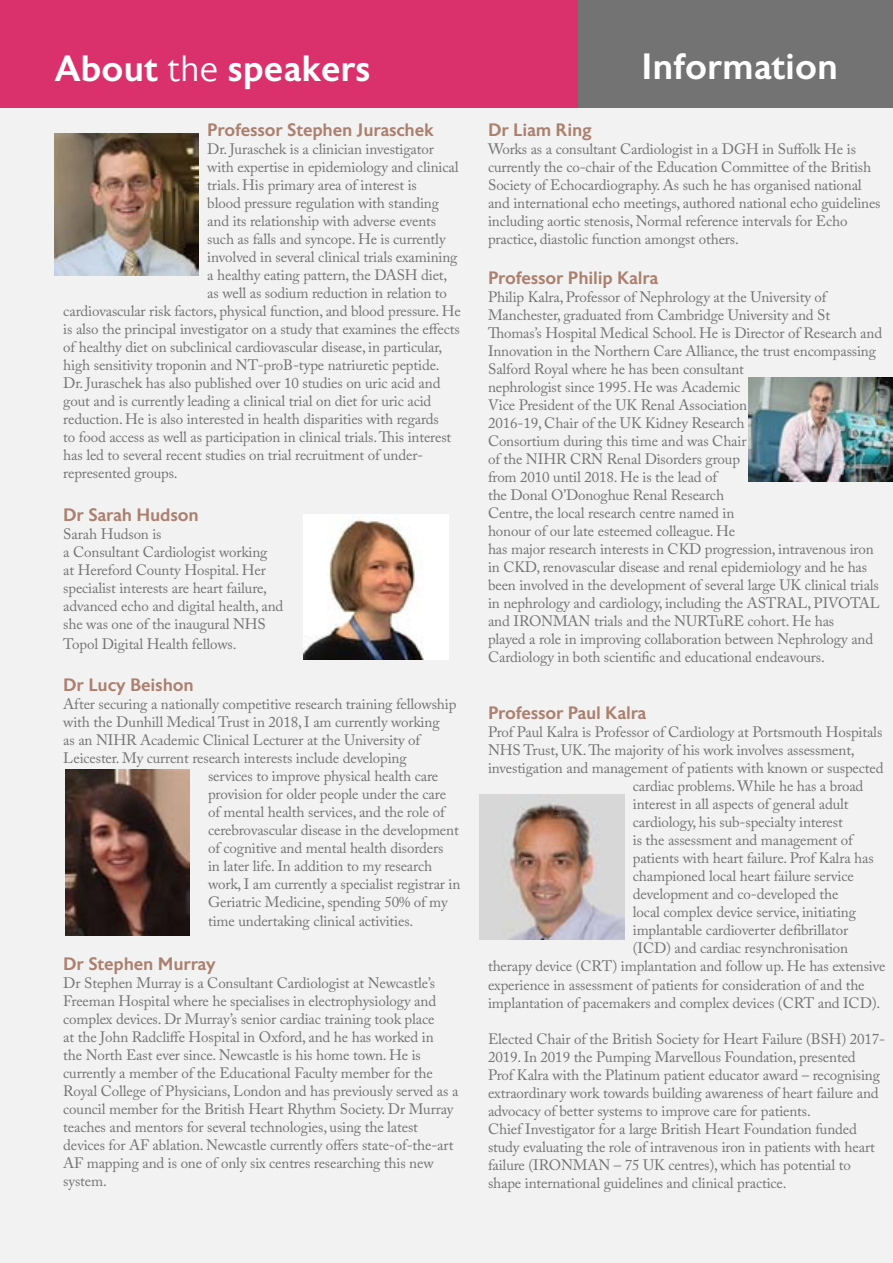
<style>
.page{position:relative;width:893px;height:1263px;background:#fff}
.page>*{position:absolute;margin:0;border:0;box-sizing:border-box;transform-origin:0 0}
.t1{font:500 36.6px "Astoria Sans";color:#fff}
.t2{font:500 18px "Astoria Sans";letter-spacing:-.01em;color:#ab806e}
.t3{font:15px/18px "Adobe Caslon Pro";letter-spacing:-.01em;color:#747373}
.s1{font-weight:300}
</style>
<div class="page">
<div style="left:0;top:107px;width:893px;height:1156px;background:#f3f2f2"></div>
<div style="left:0;top:0;width:785px;height:107px;background:#da306c"></div>
<div style="left:579px;top:0;width:314px;height:107px;background:#747373"></div>
<img style="left:54px;top:134px;width:145px;height:141px">
<img style="left:304px;top:515px;width:145px;height:145px">
<img style="left:65px;top:770px;width:124px;height:165px">
<img style="left:748px;top:377px;width:145px;height:104px">
<img style="left:479px;top:794px;width:145px;height:145px">
<h1 class="t1" style="left:55px;top:48px;width:317px">About <span class="s1">the</span> speakers</h1>
<h1 class="t1" style="left:641px;top:46px;width:198px">Information</h1>
<p class="t2" style="left:207px;top:120px;width:228px">Professor Stephen Juraschek</p>
<p class="t3" style="left:207px;top:140px;width:228px">Dr. Juraschek is a clinician investigator</p>
<p class="t3" style="left:207px;top:158px;width:253px">with expertise in epidemiology and clinical</p>
<p class="t3" style="left:207px;top:176px;width:211px">trials. His primary area of interest is</p>
<p class="t3" style="left:207px;top:194px;width:233px">blood pressure regulation with standing</p>
<p class="t3" style="left:207px;top:212px;width:230px">and its relationship with adverse events</p>
<p class="t3" style="left:207px;top:230px;width:240px">such as falls and syncope. He is currently</p>
<p class="t3" style="left:207px;top:248px;width:252px">involved in several clinical trials examining</p>
<p class="t3" style="left:207px;top:266px;width:242px">a healthy eating pattern, the DASH diet,</p>
<p class="t3" style="left:207px;top:284px;width:241px">as well as sodium reduction in relation to</p>
<p class="t3" style="left:63px;top:302px;width:399px">cardiovascular risk factors, physical function, and blood pressure. He</p>
<p class="t3" style="left:63px;top:320px;width:398px">is also the principal investigator on a study that examines the effects</p>
<p class="t3" style="left:63px;top:338px;width:381px">of healthy diet on subclinical cardiovascular disease, in particular,</p>
<p class="t3" style="left:63px;top:356px;width:378px">high sensitivity troponin and NT-proB-type natriuretic peptide.</p>
<p class="t3" style="left:63px;top:374px;width:379px">Dr. Juraschek has also published over 10 studies on uric acid and</p>
<p class="t3" style="left:63px;top:392px;width:370px">gout and is currently leading a clinical trial on diet for uric acid</p>
<p class="t3" style="left:63px;top:410px;width:377px">reduction. He is also interested in health disparities with regards</p>
<p class="t3" style="left:63px;top:428px;width:390px">to food access as well as participation in clinical trials. This interest</p>
<p class="t3" style="left:63px;top:446px;width:362px">has led to several recent studies on trial recruitment of under-</p>
<p class="t3" style="left:63px;top:464px;width:116px">represented groups.</p>
<p class="t2" style="left:63px;top:505px;width:137px">Dr Sarah Hudson</p>
<p class="t3" style="left:63px;top:525px;width:222px">Sarah Hudson is<br>a Consultant Cardiologist working<br>at Hereford County Hospital. Her specialist interests are heart failure, advanced echo and digital health, and she was one of the inaugural NHS</p>
<p class="t3" style="left:63px;top:635px;width:175px">Topol Digital Health fellows.</p>
<p class="t2" style="left:63px;top:674px;width:132px">Dr Lucy Beishon</p>
<p class="t3" style="left:63px;top:694px;width:395px">After securing a nationally competitive research training fellowship</p>
<p class="t3" style="left:63px;top:712px;width:378px">with the Dunhill Medical Trust in 2018, I am currently working</p>
<p class="t3" style="left:63px;top:730px;width:358px">as an NIHR Academic Clinical Lecturer at the University of</p>
<p class="t3" style="left:63px;top:748px;width:345px">Leicester. My current research interests include developing</p>
<p class="t3" style="left:208px;top:766px;width:232px">services to improve physical health care</p>
<p class="t3" style="left:208px;top:784px;width:239px">provision for older people under the care</p>
<p class="t3" style="left:208px;top:802px;width:238px">of mental health services, and the role of</p>
<p class="t3" style="left:208px;top:820px;width:252px">cerebrovascular disease in the development</p>
<p class="t3" style="left:208px;top:838px;width:237px">of cognitive and mental health disorders</p>
<p class="t3" style="left:208px;top:856px;width:226px">in later life. In addition to my research</p>
<p class="t3" style="left:208px;top:874px;width:254px">work, I am currently a specialist registrar in</p>
<p class="t3" style="left:208px;top:892px;width:241px">Geriatric Medicine, spending 50% of my</p>
<p class="t3" style="left:208px;top:912px;width:207px">time undertaking clinical activities.</p>
<p class="t2" style="left:63px;top:953px;width:154px">Dr Stephen Murray</p>
<p class="t3" style="left:63px;top:973px;width:397px">Dr Stephen Murray is a Consultant Cardiologist at Newcastle’s Freeman Hospital where he specialises in electrophysiology and complex devices. Dr Murray’s senior cardiac training took place<br>at the John Radcliffe Hospital in Oxford, and he has worked in<br>the North East ever since. Newcastle is his home town. He is currently a member of the Educational Faculty member for the Royal College of Physicians, London and has previously served as a council member for the British Heart Rhythm Society. Dr Murray teaches and mentors for several technologies, using the latest devices for AF ablation. Newcastle currently offers state-of-the-art AF mapping and is one of only six centres researching this new system.</p>
<p class="t2" style="left:488px;top:120px;width:106px">Dr Liam Ring</p>
<p class="t3" style="left:488px;top:140px;width:394px">Works as a consultant Cardiologist in a DGH in Suffolk He is currently the co-chair of the Education Committee of the British Society of Echocardiography. As such he has organised national and international echo meetings, authored national echo guidelines including aortic stenosis, Normal reference intervals for Echo practice, diastolic function amongst others.</p>
<p class="t2" style="left:488px;top:268px;width:172px">Professor Philip Kalra</p>
<p class="t3" style="left:488px;top:288px;width:396px">Philip Kalra, Professor of Nephrology at the University of Manchester, graduated from Cambridge University and St Thomas’s Hospital Medical School. He is Director of Research and Innovation in the Northern Care Alliance, the trust encompassing Salford Royal where he has been consultant<br>nephrologist since 1995. He was Academic<br>Vice President of the UK Renal Association<br>2016-19, Chair of the UK Kidney Research<br>Consortium during this time and was Chair<br>of the NIHR CRN Renal Disorders group<br>from 2010 until 2018. He is the lead of<br>the Donal O’Donoghue Renal Research<br>Centre, the local research centre named in<br>honour of our late esteemed colleague. He<br>has major research interests in CKD progression, intravenous iron in CKD, renovascular disease and renal epidemiology and he has been involved in the development of several large UK clinical trials in nephrology and cardiology, including the ASTRAL, PIVOTAL and IRONMAN trials and the NURTuRE cohort. He has<br>played a role in improving collaboration between Nephrology and Cardiology in both scientific and educational endeavours.</p>
<p class="t2" style="left:488px;top:703px;width:160px">Professor Paul Kalra</p>
<p class="t3" style="left:488px;top:723px;width:396px">Prof Paul Kalra is Professor of Cardiology at Portsmouth Hospitals</p>
<p class="t3" style="left:488px;top:741px;width:368px">NHS Trust, UK. The majority of his work involves assessment,</p>
<p class="t3" style="left:488px;top:759px;width:397px">investigation and management of patients with known or suspected</p>
<p class="t3" style="left:633px;top:777px;width:232px">cardiac problems. While he has a broad</p>
<p class="t3" style="left:633px;top:795px;width:217px">interest in all aspects of general adult</p>
<p class="t3" style="left:633px;top:813px;width:211px">cardiology, his sub-specialty interest</p>
<p class="t3" style="left:633px;top:831px;width:221px">is the assessment and management of</p>
<p class="t3" style="left:633px;top:849px;width:242px">patients with heart failure. Prof Kalra has</p>
<p class="t3" style="left:633px;top:867px;width:222px">championed local heart failure service</p>
<p class="t3" style="left:633px;top:885px;width:207px">development and co-developed the</p>
<p class="t3" style="left:633px;top:903px;width:225px">local complex device service, initiating</p>
<p class="t3" style="left:633px;top:921px;width:217px">implantable cardioverter defibrillator</p>
<p class="t3" style="left:633px;top:939px;width:217px">(ICD) and cardiac resynchronisation</p>
<p class="t3" style="left:488px;top:957px;width:399px">therapy device (CRT) implantation and follow up. He has extensive</p>
<p class="t3" style="left:488px;top:975px;width:378px">experience in assessment of patients for consideration of and the</p>
<p class="t3" style="left:488px;top:993px;width:394px">implantation of pacemakers and complex devices (CRT and ICD).</p>
<p class="t3" style="left:488px;top:1029px;width:399px">Elected Chair of the British Society for Heart Failure (BSH) 2017- 2019. In 2019 the Pumping Marvellous Foundation, presented<br>Prof Kalra with the Platinum patient educator award – recognising extraordinary work towards building awareness of heart failure and advocacy of better systems to improve care for patients.<br>Chief Investigator for a large British Heart Foundation funded study evaluating the role of intravenous iron in patients with heart failure (IRONMAN – 75 UK centres), which has potential to shape international guidelines and clinical practice.</p>
</div>
